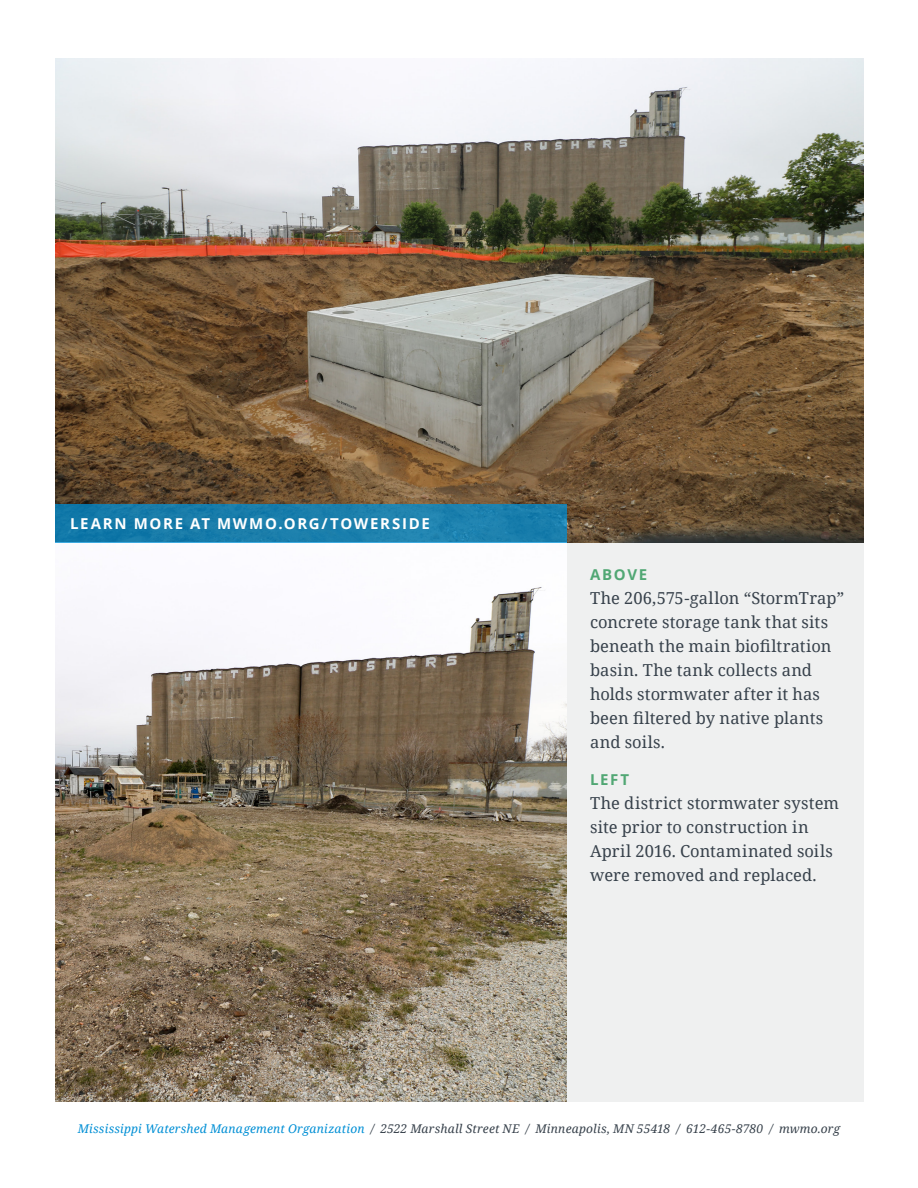
<style>
.page{position:relative;width:918px;height:1188px;background:#fff}
.page>*{position:absolute;margin:0;border:0;box-sizing:border-box;transform-origin:0 0}
.Body_Copy{font:16.5px/24px "Noto Serif";letter-spacing:.005em;color:#37414b}
.t1{font:700 15px "Open Sans";letter-spacing:.11em;color:#fff}
.Body_Copy-2{font:700 15px "Open Sans";letter-spacing:.115em;color:#51a774}
.t2{font:italic 12px "Noto Serif";letter-spacing:.015em;color:#37414b}
.s1{color:#008fd5}
</style>
<div class="page">
<div style="left:56px;top:58px;width:808px;height:1044px;background:#eff0f0"></div>
<img style="left:56px;top:58px;width:807px;height:485px">
<img style="left:56px;top:543px;width:511px;height:559px">
<div style="left:56px;top:505px;width:511px;height:38px;background:#1a7eac"></div>
<p class="t1" style="left:70px;top:513px;width:361px">LEARN MORE AT MWMO.ORG/TOWERSIDE</p>
<p class="Body_Copy-2" style="left:590px;top:564px;width:59px">ABOVE</p>
<p class="Body_Copy" style="left:590px;top:585px;width:255px">The 206,575-gallon “StormTrap” concrete storage tank that sits beneath the main biofiltration basin. The tank collects and holds stormwater after it has been filtered by native plants and soils.</p>
<p class="Body_Copy-2" style="left:590px;top:769px;width:41px">LEFT</p>
<p class="Body_Copy" style="left:590px;top:790px;width:251px">The district stormwater system site prior to construction in<br>April 2016. Contaminated soils were removed and replaced.</p>
<p class="t2" style="left:78px;top:1121px;width:764px"><span class="s1">Mississippi Watershed Management Organization</span> / 2522 Marshall Street NE / Minneapolis, MN 55418 / 612-465-8780 / mwmo.org</p>
</div>
